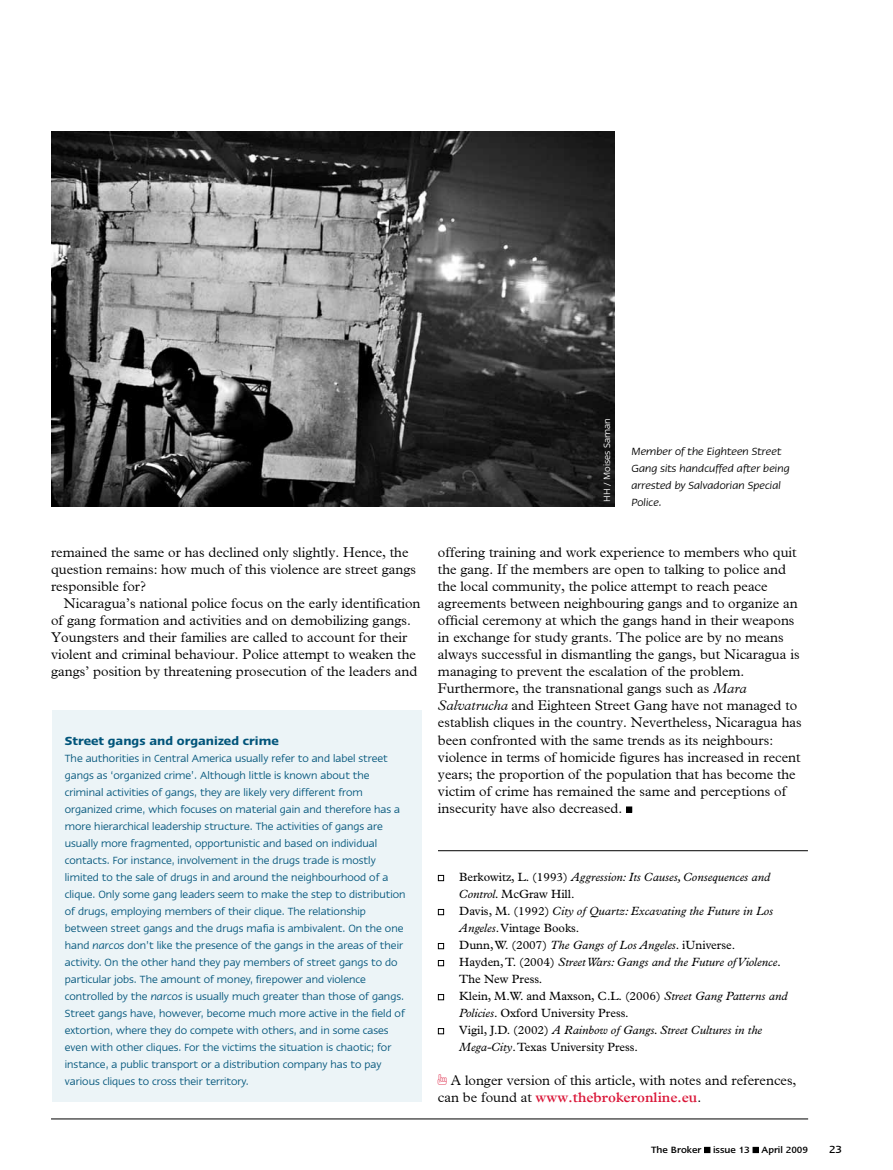
<style>
.page{position:relative;width:893px;height:1170px;background:#fff}
.page>*{position:absolute;margin:0;border:0;box-sizing:border-box;transform-origin:0 0}
.t1{font:300 14.1px/17px "Plantin";color:#000}
.t2{font:600 13.5px "Linotype Ergo";color:#00547a}
.t3{font:12px/17px "Linotype Ergo";color:#00547a}
.t4{font:italic 12px/17px "Plantin Std";color:#000}
.t5{font:italic 12px/17px "Linotype Ergo";color:#000}
.t6{font:500 12px "Linotype Ergo";color:#000}
.t7{font:500 10.5px "Linotype Ergo";color:#000}
.t8{font:10.5px "Linotype Ergo";color:#fff}
.s1{font-style:italic}
.s2{font-style:normal}
.s3{font-family:"All My Hands";font-weight:400;font-size:13.5px;color:#da1638}
.s4{font-weight:600;color:#da1638}
</style>
<div class="page">
<hr style="left:438px;top:850px;width:370px;height:1px;background:#000">
<svg style="left:626px;top:806px;width:6px;height:6px"></svg>
<svg style="left:438px;top:875px;width:6px;height:6px"></svg>
<svg style="left:438px;top:909px;width:6px;height:6px"></svg>
<svg style="left:438px;top:943px;width:6px;height:6px"></svg>
<svg style="left:438px;top:960px;width:6px;height:6px"></svg>
<svg style="left:438px;top:994px;width:6px;height:6px"></svg>
<svg style="left:438px;top:1028px;width:6px;height:6px"></svg>
<div style="left:52px;top:710px;width:370px;height:391px;background:#ecf4f7"></div>
<img style="left:51px;top:132px;width:563px;height:374px">
<svg style="left:704px;top:1146px;width:6px;height:6px"></svg>
<svg style="left:753px;top:1146px;width:6px;height:6px"></svg>
<hr style="left:51px;top:1118px;width:757px;height:1px;background:#000">
<p class="t1" style="left:51px;top:544px;width:367px">remained the same or has declined only slightly. Hence, the question remains: how much of this violence are street gangs responsible for?</p>
<p class="t1" style="left:51px;top:595px;width:371px;text-indent:13px">Nicaragua’s national police focus on the early identification of gang formation and activities and on demobilizing gangs.<br>Youngsters and their families are called to account for their violent and criminal behaviour. Police attempt to weaken the gangs’ position by threatening prosecution of the leaders and</p>
<p class="t2" style="left:65px;top:733px;width:215px">Street gangs and organized crime</p>
<p class="t3" style="left:65px;top:749px;width:342px">The authorities in Central America usually refer to and label street gangs as ‘organized crime’. Although little is known about the criminal activities of gangs, they are likely very different from organized crime, which focuses on material gain and therefore has a more hierarchical leadership structure. The activities of gangs are usually more fragmented, opportunistic and based on individual contacts. For instance, involvement in the drugs trade is mostly limited to the sale of drugs in and around the neighbourhood of a clique. Only some gang leaders seem to make the step to distribution of drugs, employing members of their clique. The relationship between street gangs and the drugs mafia is ambivalent. On the one hand <span class="s1">narcos</span> don’t like the presence of the gangs in the areas of their activity. On the other hand they pay members of street gangs to do particular jobs. The amount of money, firepower and violence controlled by the <span class="s1">narcos</span> is usually much greater than those of gangs.<br>Street gangs have, however, become much more active in the field of extortion, where they do compete with others, and in some cases even with other cliques. For the victims the situation is chaotic; for instance, a public transport or a distribution company has to pay various cliques to cross their territory.</p>
<p class="t8" style="left:601px;top:502px;width:85px;rotate:-90deg">HH / Moises Saman</p>
<p class="t5" style="left:631px;top:443px;width:160px">Member of the Eighteen Street<br>Gang sits handcuffed after being arrested by Salvadorian Special<br>Police.</p>
<p class="t1" style="left:438px;top:544px;width:365px">offering training and work experience to members who quit the gang. If the members are open to talking to police and the local community, the police attempt to reach peace agreements between neighbouring gangs and to organize an official ceremony at which the gangs hand in their weapons in exchange for study grants. The police are by no means always successful in dismantling the gangs, but Nicaragua is managing to prevent the escalation of the problem.<br>Furthermore, the transnational gangs such as <span class="s1">Mara Salvatrucha</span> and Eighteen Street Gang have not managed to establish cliques in the country. Nevertheless, Nicaragua has been confronted with the same trends as its neighbours: violence in terms of homicide figures has increased in recent years; the proportion of the population that has become the victim of crime has remained the same and perceptions of insecurity have also decreased.</p>
<p class="t4" style="left:459px;top:868px;width:330px"><span class="s2">Berkowitz, L. (1993)</span> Aggression: Its Causes, Consequences and Control. <span class="s2">McGraw Hill.<br>Davis, M. (1992)</span> City of Quartz: Excavating the Future in Los Angeles<span class="s2">. Vintage Books.<br>Dunn, W. (2007)</span> The Gangs of Los Angeles<span class="s2">. iUniverse.<br>Hayden, T. (2004)</span> Street Wars: Gangs and the Future of Violence.<br><span class="s2">The New Press.<br>Klein, M.W. and Maxson, C.L. (2006)</span> Street Gang Patterns and Policies<span class="s2">. Oxford University Press.<br>Vigil, J.D. (2002)</span> A Rainbow of Gangs. Street Cultures in the Mega-City<span class="s2">. Texas University Press.</span></p>
<p class="t1" style="left:438px;top:1071px;width:360px"><span class="s3">1</span> A longer version of this article, with notes and references, can be found at <span class="s4">www.thebrokeronline.eu</span>.</p>
<p class="t7" style="left:651px;top:1144px;width:158px">The Broker issue 13 April 2009</p>
<p class="t6" style="left:829px;top:1142px;width:14px">23</p>
</div>
